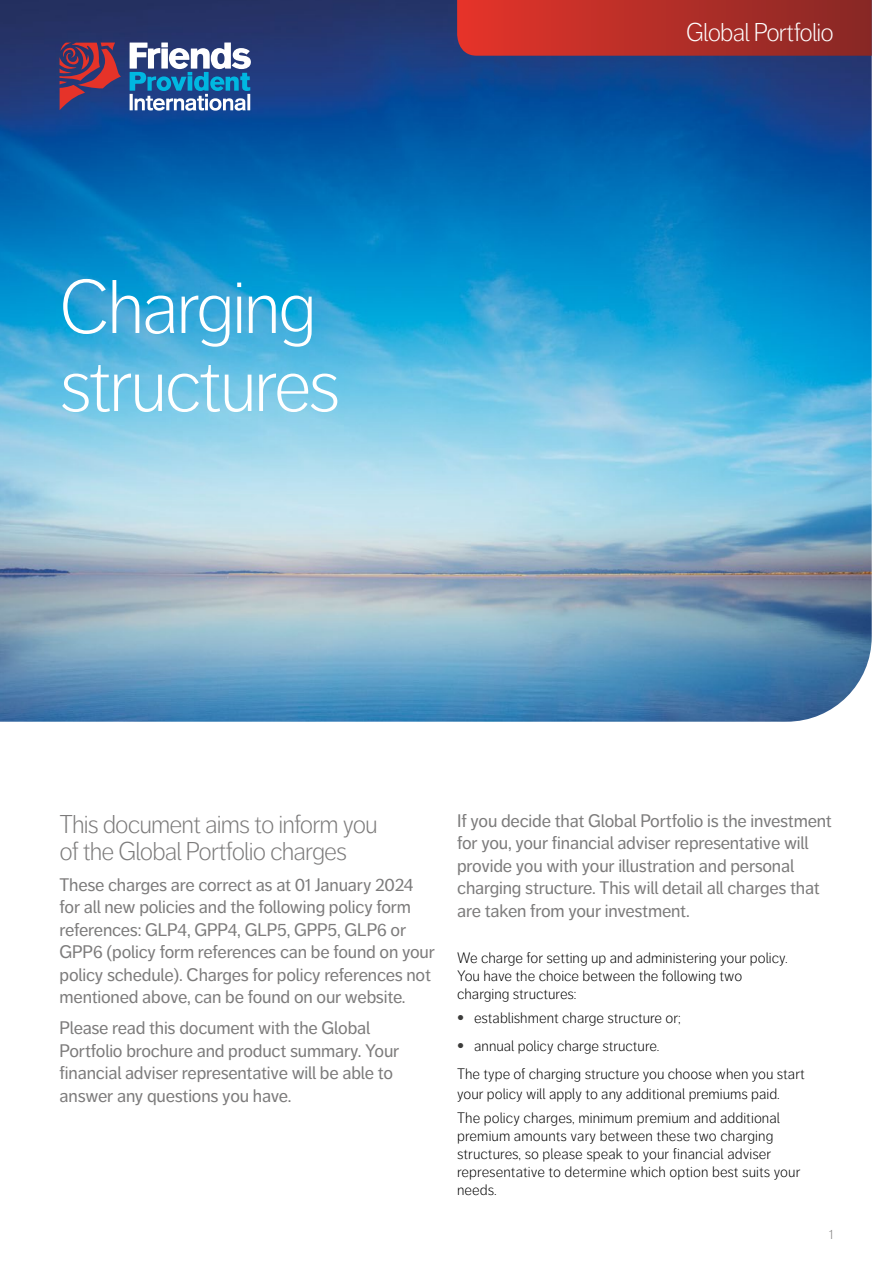
<style>
.page{position:relative;width:893px;height:1263px;background:#fff}
.page>*{position:absolute;margin:0;border:0;box-sizing:border-box;transform-origin:0 0}
.Title_1_w_o{font:300 75px/78px "Friends Life Dagny";letter-spacing:-.035em;color:#fff}
.Main_Intro{font:300 25.5px/27px "Friends Life Dagny";letter-spacing:-.035em;color:#7c7b7b}
.Tab_Device{font:300 25.5px "Friends Life Dagny";letter-spacing:-.035em;color:#fff}
.Introduction{font:18px/22.5px "Friends Life Dagny";letter-spacing:-.01em;color:#7c7b7b}
.Main_Intro-2{font:18px/22.5px "Friends Life Dagny";letter-spacing:-.01em;color:#7c7b7b}
.Body_intro{font:300 15px/18px "Friends Life Dagny";color:#000}
.Body{font:300 15px/19.5px "Friends Life Dagny";color:#000}
.t1{font:300 13.5px "Friends Life Dagny";color:#7c7b7b}
.s1{font-weight:700;font-size:16.5px;color:#3c3c3b}
</style>
<div class="page">
<img style="left:0;top:0;width:872px;height:722px">
<svg style="left:457px;top:0;width:415px;height:56px"></svg>
<svg style="left:60px;top:43px;width:61px;height:67px"></svg>
<svg style="left:130px;top:43px;width:121px;height:68px"></svg>
<p class="Title_1_w_o" style="left:60px;top:269px;width:282px">Charging structures</p>
<p class="Tab_Device" style="left:686px;top:18px;width:149px">Global Portfolio</p>
<p class="Main_Intro" style="left:60px;top:811px;width:320px">This document aims to inform you of the Global Portfolio charges</p>
<p class="Main_Intro-2" style="left:60px;top:873px;width:377px">These charges are correct as at 01 January 2024 for all new policies and the following policy form references: GLP4, GPP4, GLP5, GPP5, GLP6 or GPP6 (policy form references can be found on your policy schedule). Charges for policy references not mentioned above, can be found on our website.</p>
<p class="Introduction" style="left:60px;top:1017px;width:341px">Please read this document with the Global Portfolio brochure and product summary. Your financial adviser representative will be able to answer any questions you have.</p>
<p class="Introduction" style="left:457px;top:809px;width:376px">If you decide that Global Portfolio is the investment for you, your financial adviser representative will provide you with your illustration and personal charging structure. This will detail all charges that are taken from your investment.</p>
<p class="Body_intro" style="left:457px;top:949px;width:332px">We charge for setting up and administering your policy.<br>You have the choice between the following two charging structures:</p>
<p class="Body_intro" style="left:457px;top:1009px;width:225px"><span class="s1">•</span> establishment charge structure or;</p>
<p class="Body_intro" style="left:457px;top:1037px;width:204px"><span class="s1">•</span> annual policy charge structure.</p>
<p class="Body" style="left:457px;top:1064px;width:349px">The type of charging structure you choose when you start your policy will apply to any additional premiums paid.</p>
<p class="Body_intro" style="left:457px;top:1109px;width:345px">The policy charges, minimum premium and additional premium amounts vary between these two charging structures, so please speak to your financial adviser representative to determine which option best suits your needs.</p>
<p class="t1" style="left:829px;top:1226px;width:6px">1</p>
</div>
